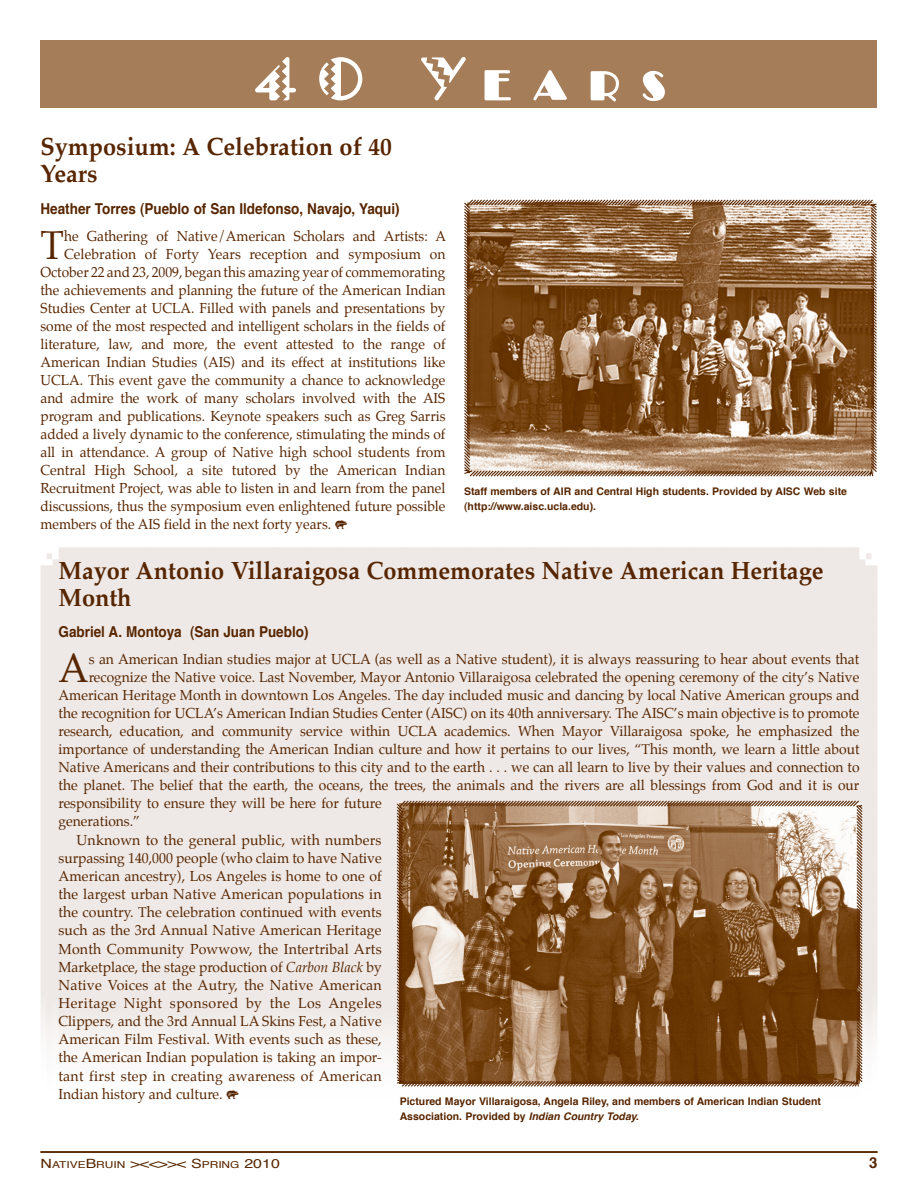
<style>
.page{position:relative;width:918px;height:1188px;background:#fff}
.page>*{position:absolute;margin:0;border:0;box-sizing:border-box;transform-origin:0 0}
.t1{font:54px "Dakota";letter-spacing:.38em;color:#fff}
.BODY-1_dropcap_AL{font:40.05px "Palatino";color:#572500;scale:.96 1}
.BODY-1_dropcap_AL-2{font:40.05px "Palatino";color:#572500}
.HEAD-1{font:700 24.75px/27px "Palatino";color:#572500;scale:.95 1}
.by-line{font:700 15px "Helvetica";color:#572500;scale:.9 1}
.by-line-2{font:700 15px "Helvetica";color:#572500}
.BODY-1_dropcap_AL-3{font:14.25px "Palatino";color:#572500}
.BODY-1_dropcap_AL-4{font:14.25px "Palatino";color:#572500;scale:.96 1}
.BODY-1_nodrpcap_AJ{font:14.25px/18.1px "Palatino";letter-spacing:.01em;color:#572500;text-align:justify}
.t2{font:700 10.5px/15px "Helvetica";color:#572500}
.t3{font:9.6px "Helvetica";color:#572500;scale:1.25 1}
.s1{font-family:"Artifact One"}
.s2{font-style:italic}
.s3{font-size:12.75px}
</style>
<div class="page">
<div style="left:40px;top:547px;width:837px;height:502px;background:#eee9e6"></div>
<hr style="left:40px;top:1151px;width:838px;height:2px;background:#572500">
<div style="left:40px;top:40px;width:838px;height:68px;background:#a67d59"></div>
<svg style="left:464px;top:199px;width:413px;height:278px;background:#98714b"></svg>
<svg style="left:396px;top:799px;width:468px;height:288px;background:#926a43"></svg>
<p class="t1" style="left:253px;top:49px;width:413px">40 Years</p>
<p class="HEAD-1" style="left:40px;top:133px;width:371px">Symposium: A Celebration of 40<br>Years</p>
<p class="by-line" style="left:40px;top:196px;width:401px">Heather Torres (Pueblo of San Ildefonso, Navajo, Yaqui)</p>
<p class="BODY-1_dropcap_AL" style="left:40px;top:212px;width:26px">T</p>
<p class="BODY-1_dropcap_AL-4" style="left:64px;top:224px;width:400px">he Gathering of Native/American Scholars and Artists: A</p>
<p class="BODY-1_dropcap_AL-3" style="left:64px;top:242px;width:383px">Celebration of Forty Years reception and symposium on</p>
<p class="BODY-1_dropcap_AL-4" style="left:40px;top:260px;width:423px">October 22 and 23, 2009, began this amazing year of commemorating</p>
<p class="BODY-1_dropcap_AL-4" style="left:40px;top:278px;width:423px">the achievements and planning the future of the American Indian</p>
<p class="BODY-1_dropcap_AL-4" style="left:40px;top:296px;width:423px">Studies Center at UCLA. Filled with panels and presentations by</p>
<p class="BODY-1_dropcap_AL-4" style="left:40px;top:314px;width:423px">some of the most respected and intelligent scholars in the fields of</p>
<p class="BODY-1_dropcap_AL-4" style="left:40px;top:332px;width:423px">literature, law, and more, the event attested to the range of</p>
<p class="BODY-1_dropcap_AL-4" style="left:40px;top:350px;width:423px">American Indian Studies (AIS) and its effect at institutions like</p>
<p class="BODY-1_dropcap_AL-4" style="left:40px;top:368px;width:423px">UCLA. This event gave the community a chance to acknowledge</p>
<p class="BODY-1_dropcap_AL-4" style="left:40px;top:386px;width:423px">and admire the work of many scholars involved with the AIS</p>
<p class="BODY-1_dropcap_AL-4" style="left:40px;top:404px;width:423px">program and publications. Keynote speakers such as Greg Sarris</p>
<p class="BODY-1_dropcap_AL-4" style="left:40px;top:422px;width:423px">added a lively dynamic to the conference, stimulating the minds of</p>
<p class="BODY-1_dropcap_AL-4" style="left:40px;top:440px;width:423px">all in attendance. A group of Native high school students from</p>
<p class="BODY-1_dropcap_AL-4" style="left:40px;top:458px;width:423px">Central High School, a site tutored by the American Indian</p>
<p class="BODY-1_dropcap_AL-4" style="left:40px;top:476px;width:423px">Recruitment Project, was able to listen in and learn from the panel</p>
<p class="BODY-1_dropcap_AL-4" style="left:40px;top:494px;width:423px">discussions, thus the symposium even enlightened future possible</p>
<p class="BODY-1_dropcap_AL-4" style="left:40px;top:512px;width:322px">members of the AIS field in the next forty years. <span class="s1">b</span></p>
<p class="HEAD-1" style="left:58px;top:556px;width:807px">Mayor Antonio Villaraigosa Commemorates Native American Heritage<br>Month</p>
<p class="by-line" style="left:58px;top:620px;width:279px">Gabriel A. Montoya (San Juan Pueblo)</p>
<p class="BODY-1_dropcap_AL-2" style="left:58px;top:636px;width:32px">A</p>
<p class="BODY-1_dropcap_AL-3" style="left:89px;top:648px;width:772px">s an American Indian studies major at UCLA (as well as a Native student), it is always reassuring to hear about events that</p>
<p class="t2" style="left:464px;top:484px;width:384px">Staff members of AIR and Central High students. Provided by AISC Web site (http://www.aisc.ucla.edu).</p>
<p class="BODY-1_dropcap_AL-3" style="left:89px;top:666px;width:772px">recognize the Native voice. Last November, Mayor Antonio Villaraigosa celebrated the opening ceremony of the city’s Native</p>
<p class="BODY-1_dropcap_AL-3" style="left:58px;top:684px;width:803px">American Heritage Month in downtown Los Angeles. The day included music and dancing by local Native American groups and</p>
<p class="BODY-1_dropcap_AL-3" style="left:58px;top:702px;width:803px">the recognition for UCLA’s American Indian Studies Center (AISC) on its 40th anniversary. The AISC’s main objective is to promote</p>
<p class="BODY-1_dropcap_AL-3" style="left:58px;top:720px;width:803px">research, education, and community service within UCLA academics. When Mayor Villaraigosa spoke, he emphasized the</p>
<p class="BODY-1_dropcap_AL-3" style="left:58px;top:738px;width:803px">importance of understanding the American Indian culture and how it pertains to our lives, “This month, we learn a little about</p>
<p class="BODY-1_dropcap_AL-3" style="left:58px;top:756px;width:803px">Native Americans and their contributions to this city and to the earth . . . we can all learn to live by their values and connection to</p>
<p class="BODY-1_dropcap_AL-3" style="left:58px;top:774px;width:802px">the planet. The belief that the earth, the oceans, the trees, the animals and the rivers are all blessings from God and it is our</p>
<p class="BODY-1_dropcap_AL-3" style="left:58px;top:792px;width:325px">responsibility to ensure they will be here for future</p>
<p class="BODY-1_dropcap_AL-3" style="left:58px;top:810px;width:83px">generations.”</p>
<p class="BODY-1_nodrpcap_AJ" style="left:58px;top:831px;width:325px;text-indent:18px">Unknown to the general public, with numbers surpassing 140,000 people (who claim to have Native American ancestry), Los Angeles is home to one of the largest urban Native American populations in the country. The celebration continued with events such as the 3rd Annual Native American Heritage Month Community Powwow, the Intertribal Arts Marketplace, the stage production of <span class="s2">Carbon Black</span> by Native Voices at the Autry, the Native American Heritage Night sponsored by the Los Angeles Clippers, and the 3rd Annual LA Skins Fest, a Native American Film Festival. With events such as these, the American Indian population is taking an impor&shy;tant first step in creating awareness of American Indian history and culture. <span class="s1">b</span></p>
<p class="t2" style="left:400px;top:1094px;width:423px">Pictured Mayor Villaraigosa, Angela Riley, and members of American Indian Student<br>Association. Provided by <span class="s2">Indian Country Today.</span></p>
<p class="t3" style="left:40px;top:1157px;width:193px"><span class="s3">N</span>ATIVE<span class="s3">B</span>RUIN <span class="s3">&gt;&lt;&lt;&gt;&gt;&lt; S</span>PRING <span class="s3">2010</span></p>
<p class="by-line-2" style="left:869px;top:1151px;width:10px">3</p>
</div>
